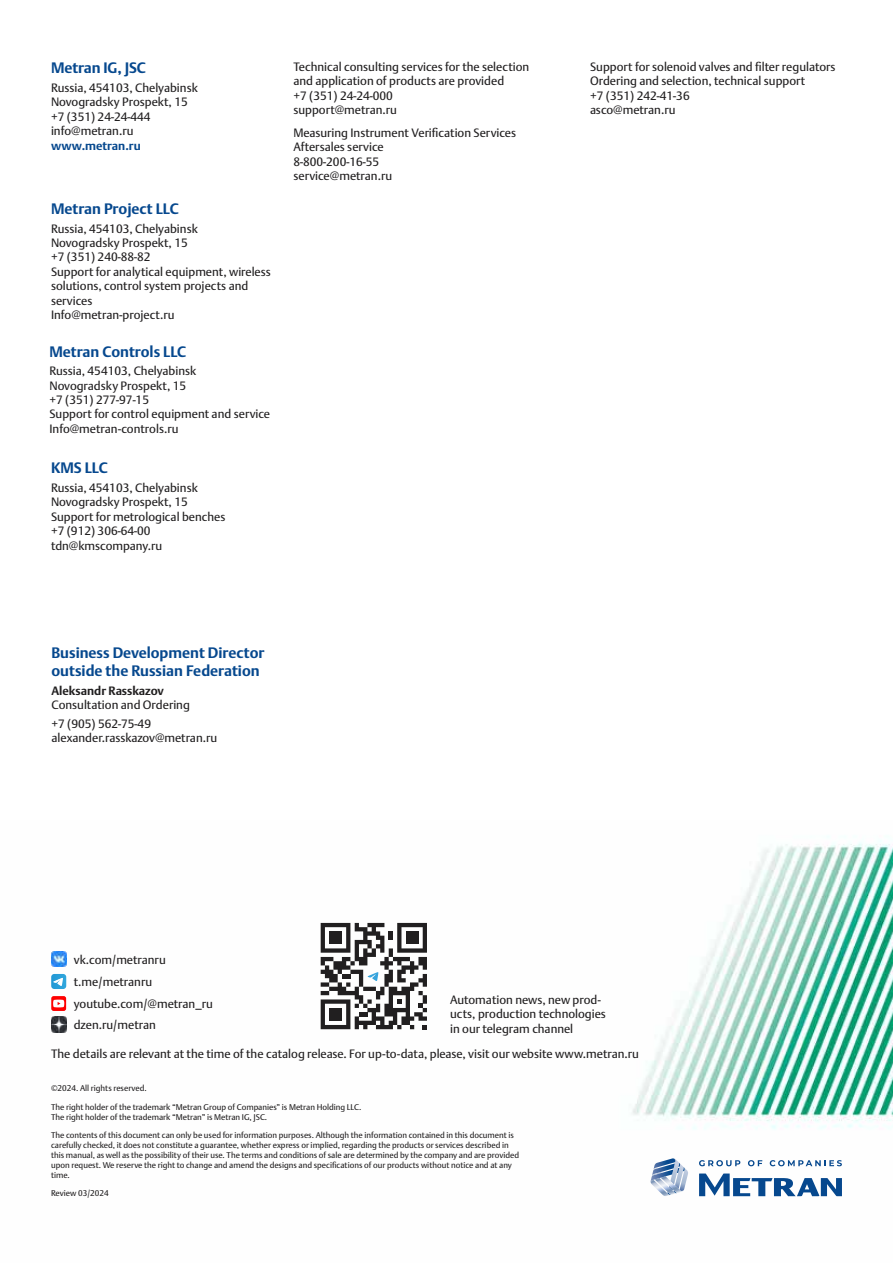
<style>
.page{position:relative;width:893px;height:1263px;background:#fff}
.page>*{position:absolute;margin:0;border:0;box-sizing:border-box;transform-origin:0 0}
.t1{font:700 15px/18px "DTL Argo CTOT";color:#06488e}
.t2{font:12px/14.4px "DTL Argo CTOT";color:#211f20}
.t3{font:700 12px "DTL Argo CTOT";letter-spacing:-.005em;color:#211f20}
.t4{font:700 12px "DTL Argo CTOT";color:#06488e}
.t5{font:8.25px/9.9px "DTL Argo CTOT";color:#211f20}
</style>
<div class="page">
<img style="left:52px;top:836px;width:841px;height:361px">
<svg style="left:321px;top:923px;width:106px;height:106px"></svg>
<img style="left:51px;top:951px;width:15px;height:15px">
<img style="left:51px;top:1017px;width:15px;height:15px">
<svg style="left:51px;top:974px;width:15px;height:15px"></svg>
<svg style="left:51px;top:996px;width:15px;height:15px"></svg>
<svg style="left:699px;top:1173px;width:143px;height:23px"></svg>
<svg style="left:699px;top:1160px;width:41px;height:6px"></svg>
<svg style="left:748px;top:1160px;width:14px;height:6px"></svg>
<svg style="left:770px;top:1160px;width:72px;height:6px"></svg>
<svg style="left:651px;top:1158px;width:37px;height:38px"></svg>
<p class="t1" style="left:51px;top:59px;width:96px">Metran IG, JSC</p>
<p class="t2" style="left:51px;top:80px;width:148px">Russia, 454103, Chelyabinsk<br>Novogradsky Prospekt, 15 +7 (351) 24-24-444 info@metran.ru</p>
<p class="t4" style="left:51px;top:138px;width:91px">www.metran.ru</p>
<p class="t1" style="left:51px;top:200px;width:129px">Metran Project LLC</p>
<p class="t2" style="left:51px;top:221px;width:221px">Russia, 454103, Chelyabinsk<br>Novogradsky Prospekt, 15<br>+7 (351) 240-88-82<br>Support for analytical equipment, wireless solutions, control system projects and services<br>Info@metran-project.ru</p>
<p class="t1" style="left:49px;top:342px;width:138px">Metran Controls LLC</p>
<p class="t2" style="left:49px;top:364px;width:222px">Russia, 454103, Chelyabinsk<br>Novogradsky Prospekt, 15<br>+7 (351) 277-97-15<br>Support for control equipment and service<br>Info@metran-controls.ru</p>
<p class="t1" style="left:51px;top:459px;width:58px">KMS LLC</p>
<p class="t2" style="left:51px;top:480px;width:176px">Russia, 454103, Chelyabinsk<br>Novogradsky Prospekt, 15<br>Support for metrological benches +7 (912) 306-64-00 tdn@kmscompany.ru</p>
<p class="t2" style="left:293px;top:59px;width:237px">Technical consulting services for the selection and application of products are provided<br>+7 (351) 24-24-000<br>support@metran.ru</p>
<p class="t2" style="left:293px;top:125px;width:224px">Measuring Instrument Verification Services<br>Aftersales service<br>8-800-200-16-55<br>service@metran.ru</p>
<p class="t1" style="left:51px;top:644px;width:215px">Business Development Director outside the Russian Federation</p>
<p class="t3" style="left:51px;top:683px;width:114px">Aleksandr Rasskazov</p>
<p class="t2" style="left:51px;top:695px;width:140px;line-height:18.6px">Consultation and Ordering +7 (905) 562-75-49</p>
<p class="t2" style="left:51px;top:731px;width:167px">alexander.rasskazov@metran.ru</p>
<p class="t2" style="left:590px;top:59px;width:247px">Support for solenoid valves and filter regulators<br>Ordering and selection, technical support<br>+7 (351) 242-41-36<br>asco@metran.ru</p>
<p class="t2" style="left:74px;top:949px;width:141px;line-height:21.6px">vk.com/metranru t.me/metranru youtube.com/@metran_ru dzen.ru/metran</p>
<p class="t2" style="left:450px;top:992px;width:157px">Automation news, new prod&shy;ucts, production technologies in our telegram channel</p>
<p class="t2" style="left:51px;top:1047px;width:589px">The details are relevant at the time of the catalog release. For up-to-data, please, visit our website www.metran.ru</p>
<p class="t5" style="left:51px;top:1083px;width:97px">©2024. All rights reserved.</p>
<p class="t5" style="left:51px;top:1102px;width:312px">The right holder of the trademark “Metran Group of Companies” is Metran Holding LLC.<br>The right holder of the trademark “Metran” is Metran IG, JSC.</p>
<p class="t5" style="left:51px;top:1130px;width:470px">The contents of this document can only be used for information purposes. Although the information contained in this document is carefully checked, it does not constitute a guarantee, whether express or implied, regarding the products or services described in this manual, as well as the possibility of their use. The terms and conditions of sale are determined by the company and are provided upon request. We reserve the right to change and amend the designs and specifications of our products without notice and at any time.</p>
<p class="t5" style="left:51px;top:1188px;width:59px">Review 03/2024</p>
</div>
